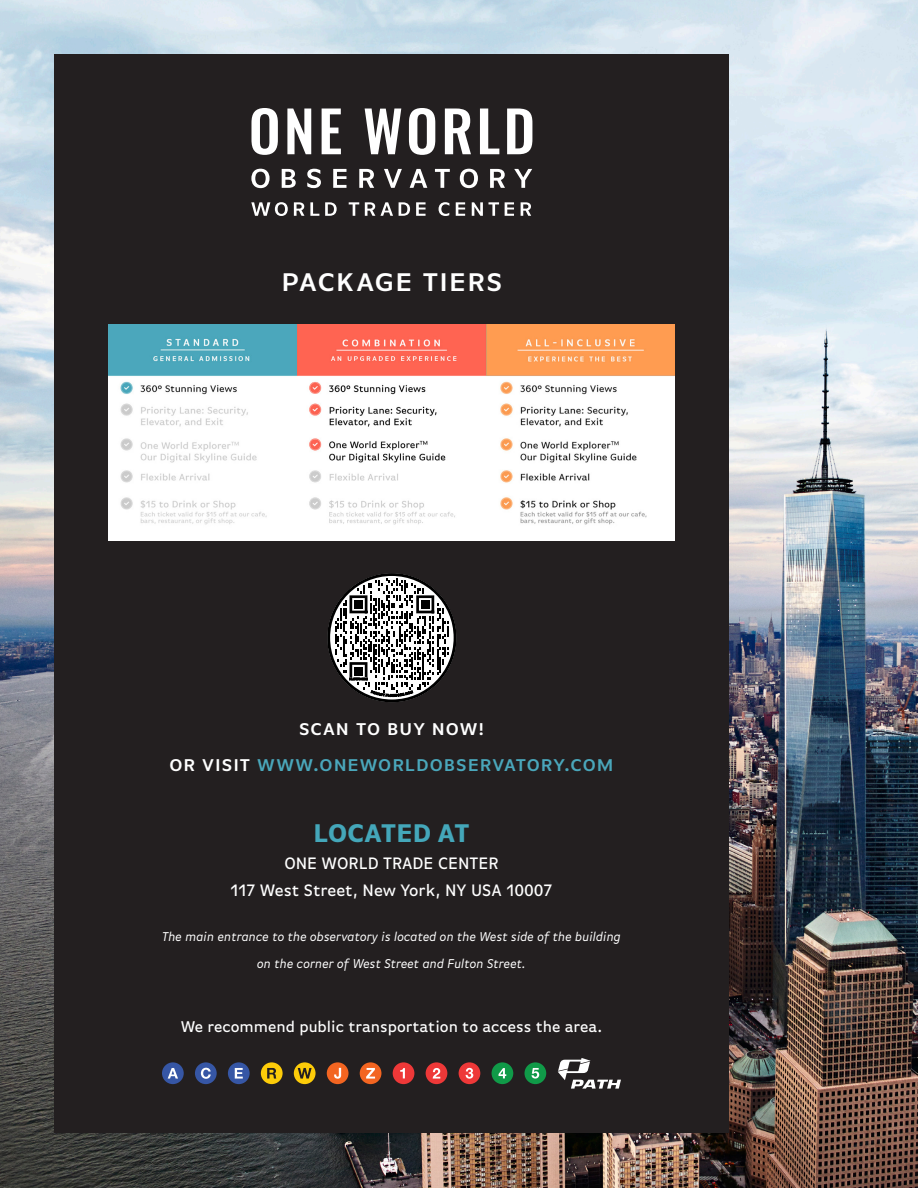
<style>
.page{position:relative;width:918px;height:1188px;background:#fff}
.page>*{position:absolute;margin:0;border:0;box-sizing:border-box;transform-origin:0 0}
.t1{font:600 27px "Basic Gothic Pro";letter-spacing:.05em;color:#fff}
.t2{font:700 27px "Basic Gothic Pro";letter-spacing:.01em;color:#44a7ba;scale:.93 1}
.t3{font:600 18px "Basic Gothic Pro";letter-spacing:.05em;color:#4aa7bb}
.t4{font:600 18px "Basic Gothic Pro";letter-spacing:.05em;color:#fff}
.t5{font:500 17.55px "Basic Gothic Pro";color:#fff;scale:.93 1}
.t6{font:500 16.5px "Basic Gothic Pro";color:#fff;scale:.93 1}
.t7{font:italic 13.5px/27px "Basic Gothic Pro";color:#fff;text-align:center;scale:.93 1}
.s1{color:#fff}
</style>
<div class="page">
<img style="left:0;top:0;width:918px;height:1188px">
<div style="left:55px;top:55px;width:674px;height:1078px;background:#231f20"></div>
<img style="left:108px;top:324px;width:567px;height:217px">
<svg style="left:251px;top:108px;width:281px;height:47px"></svg>
<svg style="left:251px;top:169px;width:281px;height:19px"></svg>
<svg style="left:251px;top:202px;width:280px;height:14px"></svg>
<div style="left:162px;top:1062px;width:22px;height:22px;background:#3656a5;border-radius:50%"></div>
<svg style="left:168px;top:1068px;width:10px;height:11px"></svg>
<div style="left:195px;top:1062px;width:22px;height:22px;background:#3656a5;border-radius:50%"></div>
<svg style="left:201px;top:1068px;width:10px;height:11px"></svg>
<div style="left:228px;top:1062px;width:22px;height:22px;background:#3656a5;border-radius:50%"></div>
<svg style="left:235px;top:1068px;width:8px;height:11px"></svg>
<div style="left:261px;top:1062px;width:22px;height:22px;background:#fdcc09;border-radius:50%"></div>
<svg style="left:267px;top:1068px;width:9px;height:11px"></svg>
<div style="left:294px;top:1062px;width:22px;height:22px;background:#fdcc09;border-radius:50%"></div>
<svg style="left:298px;top:1068px;width:14px;height:11px"></svg>
<div style="left:327px;top:1062px;width:22px;height:22px;background:#f36521;border-radius:50%"></div>
<svg style="left:334px;top:1068px;width:7px;height:11px"></svg>
<div style="left:360px;top:1062px;width:21px;height:22px;background:#f36521;border-radius:50%"></div>
<svg style="left:366px;top:1068px;width:9px;height:11px"></svg>
<div style="left:426px;top:1062px;width:21px;height:22px;background:#ee3838;border-radius:50%"></div>
<svg style="left:433px;top:1068px;width:7px;height:11px"></svg>
<div style="left:459px;top:1062px;width:21px;height:22px;background:#ee3838;border-radius:50%"></div>
<svg style="left:466px;top:1068px;width:7px;height:11px"></svg>
<div style="left:492px;top:1062px;width:21px;height:22px;background:#109a48;border-radius:50%"></div>
<svg style="left:499px;top:1068px;width:7px;height:10px"></svg>
<div style="left:525px;top:1062px;width:21px;height:22px;background:#109a48;border-radius:50%"></div>
<svg style="left:532px;top:1068px;width:7px;height:11px"></svg>
<svg style="left:558px;top:1058px;width:63px;height:31px"></svg>
<div style="left:393px;top:1062px;width:21px;height:22px;background:#ee3838;border-radius:50%"></div>
<svg style="left:400px;top:1068px;width:5px;height:10px"></svg>
<svg style="left:327px;top:573px;width:130px;height:129px"></svg>
<svg style="left:335px;top:578px;width:114px;height:123px;background:#888"></svg>
<div style="left:421px;top:600px;width:8px;height:8px;background:#000"></div>
<div style="left:327px;top:573px;width:130px;height:129px;border:3px solid #000;border-radius:50%"></div>
<p class="t1" style="left:281px;top:266px;width:222px">PACKAGE TIERS</p>
<p class="t4" style="left:299px;top:719px;width:186px">SCAN TO BUY NOW!</p>
<p class="t3" style="left:169px;top:755px;width:446px"><span class="s1">OR VISIT</span> WWW.ONEWORLDOBSERVATORY.COM</p>
<p class="t2" style="left:313px;top:817px;width:169px">LOCATED AT</p>
<p class="t5" style="left:284px;top:853px;width:232px">ONE WORLD TRADE CENTER</p>
<p class="t5" style="left:231px;top:880px;width:348px">117 West Street, New York, NY USA 10007</p>
<p class="t7" style="left:162px;top:923px;width:495px">The main entrance to the observatory is located on the West side of the building on the corner of West Street and Fulton Street.</p>
<p class="t6" style="left:181px;top:1017px;width:455px">We recommend public transportation to access the area.</p>
</div>
